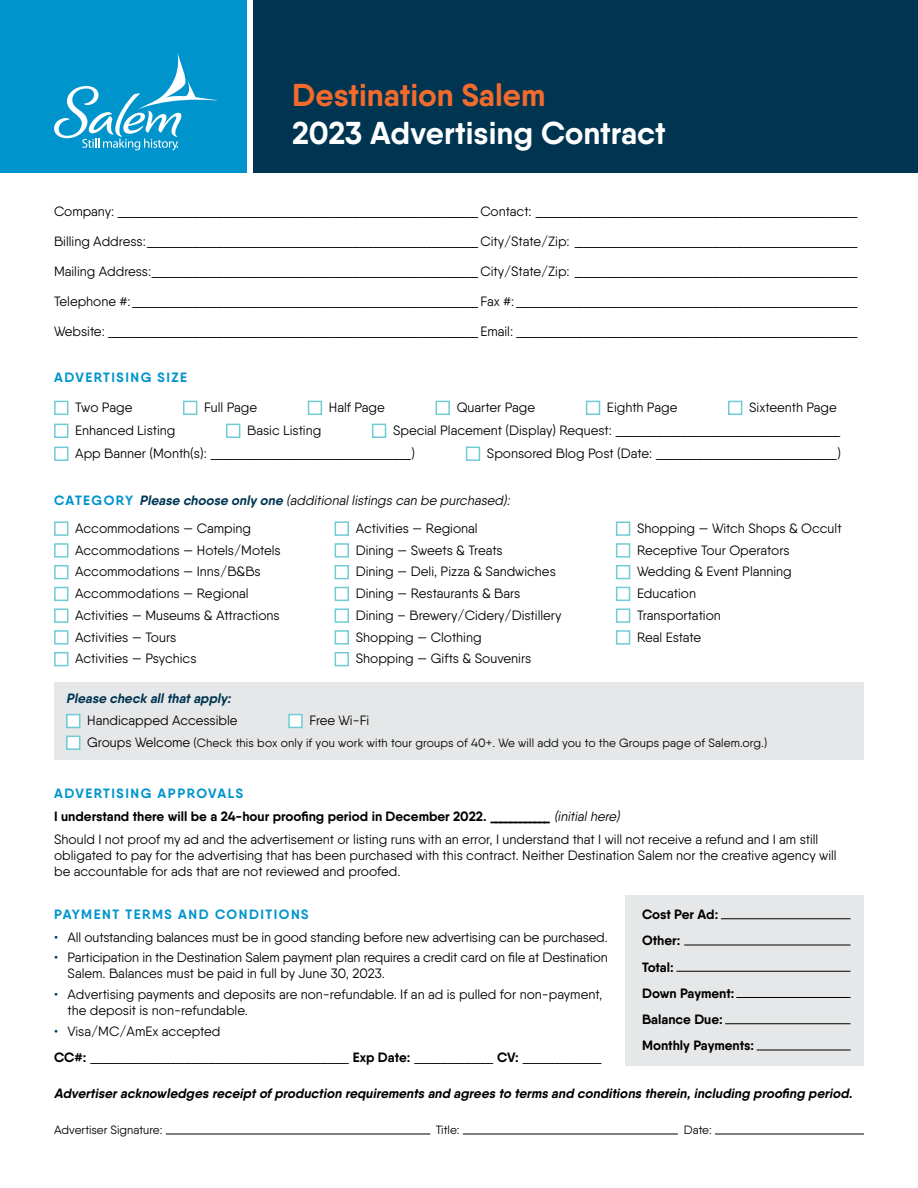
<style>
.page{position:relative;width:918px;height:1188px;background:#fff}
.page>*{position:absolute;margin:0;border:0;box-sizing:border-box;transform-origin:0 0}
.t1{font:700 31.65px "Qanelas Soft";color:#fff}
.t2{font:700 31.65px "Qanelas Soft";color:#f36b2c}
.t3{font:13.5px/21.8px "Qanelas Soft";color:#000}
.t4{font:italic 700 13.5px "Qanelas Soft";color:#000}
.t5{font:italic 13.5px/27.9px "Qanelas Soft";color:#000}
.t6{font:700 13.5px/26.2px "Qanelas Soft";color:#000}
.t7{font:700 13.5px "Qanelas Soft";letter-spacing:.11em;color:#0094cc}
.t8{font:italic 700 13.5px "Qanelas Soft";color:#003552}
.t9{font:12px "Qanelas Soft";letter-spacing:.01em;color:#000}
.s1{font-weight:700;font-style:normal;color:#0094cc}
.s2{font-weight:700;color:#003552}
.s3{font-style:normal}
.s4{font-size:13.5px}
.s5{font-weight:700;color:#0094cc}
.s6{font-weight:700}
.s7{font-style:italic}
.s8{color:#003552}
</style>
<div class="page">
<div style="left:626px;top:895px;width:238px;height:170px;background:#e6e7e8"></div>
<div style="left:54px;top:682px;width:810px;height:78px;background:#e6e7e8"></div>
<div style="left:0;top:0;width:246px;height:172px;background:#0094cc"></div>
<div style="left:254px;top:0;width:664px;height:172px;background:#003552"></div>
<svg style="left:54px;top:52px;width:164px;height:98px"></svg>
<div style="left:54px;top:401px;width:14px;height:14px;border:2px solid #6fcbd5"></div>
<div style="left:183px;top:401px;width:14px;height:14px;border:2px solid #6fcbd5"></div>
<div style="left:308px;top:401px;width:14px;height:14px;border:2px solid #6fcbd5"></div>
<div style="left:436px;top:401px;width:14px;height:14px;border:2px solid #6fcbd5"></div>
<div style="left:586px;top:401px;width:14px;height:14px;border:2px solid #6fcbd5"></div>
<div style="left:728px;top:401px;width:14px;height:14px;border:2px solid #6fcbd5"></div>
<div style="left:54px;top:424px;width:14px;height:14px;border:2px solid #6fcbd5"></div>
<div style="left:226px;top:424px;width:14px;height:14px;border:2px solid #6fcbd5"></div>
<div style="left:372px;top:424px;width:14px;height:14px;border:2px solid #6fcbd5"></div>
<div style="left:54px;top:447px;width:14px;height:14px;border:2px solid #6fcbd5"></div>
<div style="left:466px;top:447px;width:14px;height:14px;border:2px solid #6fcbd5"></div>
<div style="left:54px;top:521px;width:14px;height:15px;border:2px solid #6fcbd5"></div>
<div style="left:54px;top:543px;width:14px;height:15px;border:2px solid #6fcbd5"></div>
<div style="left:54px;top:565px;width:14px;height:14px;border:2px solid #6fcbd5"></div>
<div style="left:54px;top:587px;width:14px;height:14px;border:2px solid #6fcbd5"></div>
<div style="left:54px;top:608px;width:14px;height:15px;border:2px solid #6fcbd5"></div>
<div style="left:54px;top:630px;width:14px;height:15px;border:2px solid #6fcbd5"></div>
<div style="left:54px;top:652px;width:14px;height:14px;border:2px solid #6fcbd5"></div>
<div style="left:66px;top:714px;width:14px;height:14px;background:#fff;border:2px solid #6fcbd5"></div>
<div style="left:288px;top:714px;width:15px;height:14px;background:#fff;border:2px solid #6fcbd5"></div>
<div style="left:66px;top:736px;width:14px;height:14px;background:#fff;border:2px solid #6fcbd5"></div>
<div style="left:335px;top:521px;width:14px;height:15px;border:2px solid #6fcbd5"></div>
<div style="left:335px;top:543px;width:14px;height:15px;border:2px solid #6fcbd5"></div>
<div style="left:335px;top:565px;width:14px;height:14px;border:2px solid #6fcbd5"></div>
<div style="left:335px;top:587px;width:14px;height:14px;border:2px solid #6fcbd5"></div>
<div style="left:335px;top:608px;width:14px;height:15px;border:2px solid #6fcbd5"></div>
<div style="left:335px;top:630px;width:14px;height:15px;border:2px solid #6fcbd5"></div>
<div style="left:335px;top:652px;width:14px;height:14px;border:2px solid #6fcbd5"></div>
<div style="left:616px;top:521px;width:14px;height:15px;border:2px solid #6fcbd5"></div>
<div style="left:616px;top:543px;width:14px;height:15px;border:2px solid #6fcbd5"></div>
<div style="left:616px;top:565px;width:14px;height:14px;border:2px solid #6fcbd5"></div>
<div style="left:616px;top:587px;width:14px;height:14px;border:2px solid #6fcbd5"></div>
<div style="left:616px;top:608px;width:14px;height:15px;border:2px solid #6fcbd5"></div>
<div style="left:616px;top:630px;width:14px;height:15px;border:2px solid #6fcbd5"></div>
<hr style="left:721px;top:918px;width:130px;height:1px;background:#000">
<hr style="left:684px;top:945px;width:166px;height:1px;background:#000">
<hr style="left:676px;top:971px;width:175px;height:1px;background:#000">
<hr style="left:736px;top:997px;width:115px;height:1px;background:#000">
<hr style="left:725px;top:1023px;width:125px;height:1px;background:#000">
<hr style="left:757px;top:1050px;width:94px;height:1px;background:#000">
<hr style="left:715px;top:1134px;width:149px;height:1px;background:#000">
<hr style="left:463px;top:1134px;width:215px;height:1px;background:#000">
<hr style="left:166px;top:1134px;width:264px;height:1px;background:#000">
<h1 class="t2" style="left:292px;top:75px;width:255px">Destination Salem</h1>
<h1 class="t1" style="left:292px;top:113px;width:375px">2023 Advertising Contract</h1>
<p class="t3" style="left:54px;top:201px;width:806px">C o m pa ny : __________________________________________________________________________ Co n ta c t : __________________________________________________________________</p>
<p class="t3" style="left:54px;top:231px;width:806px">B i l l i n g Ad d re ss : ____________________________________________________________________ C i t y / S ta te / Z i p: __________________________________________________________</p>
<p class="t3" style="left:54px;top:261px;width:806px">M a i l i n g Ad d re ss : ___________________________________________________________________ C i t y / S ta te / Z i p: __________________________________________________________</p>
<p class="t3" style="left:54px;top:291px;width:806px">Te l e p h o n e # : _______________________________________________________________________ F a x # : ______________________________________________________________________</p>
<p class="t3" style="left:54px;top:321px;width:806px">We b s i te : ____________________________________________________________________________ E m a i l : ______________________________________________________________________</p>
<p class="t7" style="left:54px;top:369px;width:135px">ADVERTISING SIZE</p>
<p class="t3" style="left:75px;top:396px;width:59px">Two Page</p>
<p class="t3" style="left:204px;top:396px;width:55px">Full Page</p>
<p class="t3" style="left:329px;top:396px;width:58px">Half Page</p>
<p class="t3" style="left:457px;top:396px;width:80px">Quarter Page</p>
<p class="t3" style="left:607px;top:396px;width:72px">Eighth Page</p>
<p class="t3" style="left:749px;top:396px;width:89px">Sixteenth Page</p>
<p class="t3" style="left:75px;top:419px;width:102px">Enhanced Listing</p>
<p class="t3" style="left:247px;top:419px;width:76px">Basic Listing</p>
<p class="t3" style="left:75px;top:419px;width:767px;line-height:23px;text-indent:318px">S p e c i a l P l a c e m e n t ( D i s p l ay ) Re q u e st : ______________________________________________<br>A p p B a n n e r ( M o n t h ( s ) : _________________________________________ )</p>
<p class="t3" style="left:487px;top:442px;width:356px">S p o n so re d B l o g Post ( D a te : _____________________________________ )</p>
<p class="t5" style="left:75px;top:486px;width:439px;text-indent:-21px"><span class="s1">C A T E G O R Y</span> <span class="s2">Please choose only one</span> (additionallistings can be purchased):<br><span class="s3">Accommodations — Camping</span></p>
<p class="t3" style="left:75px;top:539px;width:207px">Accommodations — Hotels/Motels<br>Accommodations — Inns/B&amp;Bs<br>Accommodations — Regional<br>Activities — Museums &amp; Attractions<br>Activities — Tours<br>Activities — Psychics</p>
<p class="t8" style="left:66px;top:690px;width:169px">Please check allthatapply:</p>
<p class="t3" style="left:87px;top:709px;width:152px">Handicapped Accessible</p>
<p class="t3" style="left:309px;top:709px;width:61px">Free Wi-Fi</p>
<p class="t9" style="left:87px;top:735px;width:682px"><span class="s4">Groups Welcome</span> (Check this box only if you work with tour groups of 40+. We will add you to the Groups page of Salem.org.)</p>
<p class="t3" style="left:356px;top:517px;width:207px">Activities — Regional<br>Dining — Sweets &amp; Treats<br>Dining — Deli, Pizza &amp; Sandwiches<br>Dining — Restaurants &amp; Bars<br>Dining – Brewery/Cidery/Distillery<br>Shopping — Clothing<br>Shopping — Gifts &amp; Souvenirs</p>
<p class="t3" style="left:637px;top:517px;width:206px">Shopping — Witch Shops &amp; Occult<br>Receptive Tour Operators<br>Wedding &amp; Event Planning<br>Education<br>Transportation<br>Real Estate</p>
<p class="t3" style="left:54px;top:781px;width:766px;line-height:23px"><span class="s5">ADVERTISING APPROVALS<br></span><span class="s6">I understand there will be a 24-hour proofing period in December 2022. ____________</span> <span class="s7">(initialhere)<br></span>Should I not proof my ad and the advertisement or listing runs with an error, I understand that I will not receive a refund and I am still</p>
<p class="t3" style="left:54px;top:847px;width:784px;line-height:16.2px">obligated to pay for the advertising that has been purchased with this contract. Neither Destination Salem nor the creative agency will be accountable for ads that are not reviewed and proofed.</p>
<p class="t7" style="left:54px;top:906px;width:256px">PAYMENT TERMS AND CONDITIONS</p>
<p class="t3" style="left:54px;top:926px;width:555px"><span class="s8">•</span> All outstanding balances must be in good standing before new advertising can be purchased.</p>
<p class="t3" style="left:68px;top:949px;width:542px;line-height:16.2px;text-indent:-14px"><span class="s8">•</span> Participation in the Destination Salem payment plan requires a credit card on file at Destination<br>Salem. Balances must be paid in full by June 30, 2023.</p>
<p class="t3" style="left:68px;top:986px;width:536px;line-height:16.2px;text-indent:-14px"><span class="s8">•</span> Advertising payments and deposits are non-refundable. If an ad is pulled for non-payment, the deposit is non-refundable.</p>
<p class="t3" style="left:54px;top:1018px;width:550px;line-height:26px"><span class="s8">•</span> Visa/MC/AmEx accepted<br><span class="s6">C C # :</span> _____________________________________________________ <span class="s6">E x p D a te :</span> ________________ <span class="s6">CV:</span> ________________</p>
<p class="t4" style="left:54px;top:1084px;width:803px">Advertiseracknowledges receiptofproduction requirements and agrees to terms and conditions therein,including proofing period.</p>
<p class="t9" style="left:54px;top:1123px;width:110px">Advertiser Signature:</p>
<p class="t9" style="left:436px;top:1123px;width:25px">Title:</p>
<p class="t9" style="left:684px;top:1123px;width:29px">Date:</p>
<p class="t6" style="left:642px;top:901px;width:114px">Cost Per Ad:<br>Other:<br>Total:<br>Down Payment:<br>Balance Due:<br>Monthly Payments:</p>
</div>
